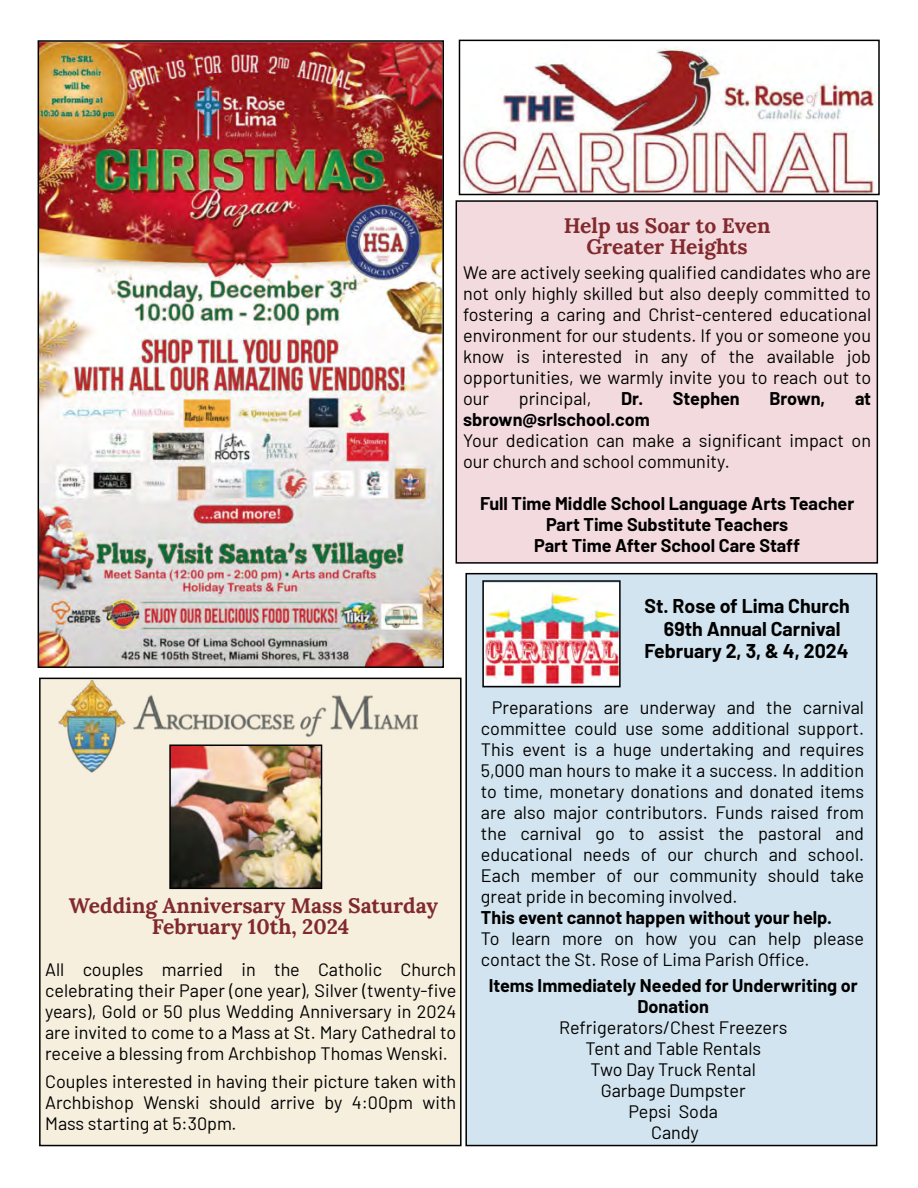
<style>
.page{position:relative;width:918px;height:1188px;background:#fff}
.page>*{position:absolute;margin:0;border:0;box-sizing:border-box;transform-origin:0 0}
.My_Header{font:700 21px/21px "Tfwxyl Lora";color:#812a2d;text-align:center}
.Barlow{font:700 19.5px "Fddmsv Barlow";color:#000}
.Barlow-2{font:18px/21px "Gfhlsf Barlow";color:#000;text-align:justify}
.Barlow-3{font:700 18px/21px "Fddmsv Barlow";color:#000;text-align:center}
.Barlow-4{font:700 18px "Vmvsdw Barlow";color:#000}
.Barlow-5{font:18px "Ypvrdw Barlow";letter-spacing:-.005em;color:#000}
.s1{font-family:"Vmvsdw Barlow"}
</style>
<div class="page">
<div style="left:40px;top:678px;width:421px;height:468px;background:#f6efdd"></div>
<div style="left:39px;top:678px;width:423px;height:468px;border:2px solid #000"></div>
<div style="left:466px;top:574px;width:411px;height:572px;background:#d2e4ef"></div>
<div style="left:465px;top:573px;width:412px;height:573px;border:2px solid #000"></div>
<div style="left:456px;top:201px;width:421px;height:362px;background:#f3dade"></div>
<div style="left:456px;top:200px;width:422px;height:364px;border:2px solid #000"></div>
<img style="left:462px;top:48px;width:413px;height:144px">
<div style="left:459px;top:40px;width:421px;height:155px;border:2px solid #000"></div>
<img style="left:485px;top:584px;width:133px;height:100px">
<div style="left:482px;top:580px;width:139px;height:107px;border:2px solid #000"></div>
<img style="left:41px;top:43px;width:400px;height:622px">
<div style="left:38px;top:40px;width:406px;height:628px;border:2px solid #000"></div>
<img style="left:172px;top:777px;width:147px;height:109px">
<div style="left:169px;top:745px;width:153px;height:144px;border:2px solid #000"></div>
<img style="left:58px;top:680px;width:360px;height:97px">
<p class="My_Header" style="left:564px;top:213px;width:208px">Help us Soar to Even</p>
<p class="My_Header" style="left:587px;top:234px;width:163px">Greater Heights</p>
<p class="Barlow-2" style="left:463px;top:261px;width:410px">We are actively seeking qualified candidates who are not only highly skilled but also deeply committed to fostering a caring and Christ-centered educational environment for our students. If you or someone you know is interested in any of the available job opportunities, we warmly invite you to reach out to our</p>
<p class="Barlow-2" style="left:519px;top:387px;width:74px">principal,</p>
<p class="Barlow-3" style="left:621px;top:387px;width:120px">Dr. Stephen</p>
<p class="Barlow-3" style="left:769px;top:387px;width:57px">Brown,</p>
<p class="Barlow-3" style="left:855px;top:387px;width:18px">at</p>
<p class="Barlow-3" style="left:463px;top:408px;width:188px">sbrown@srlschool.com</p>
<p class="Barlow-2" style="left:463px;top:429px;width:409px">Your dedication can make a significant impact on our church and school community.</p>
<p class="Barlow-3" style="left:480px;top:492px;width:376px">Full Time Middle School Language Arts Teacher</p>
<p class="Barlow-4" style="left:546px;top:512px;width:244px">Part Time Substitute Teachers</p>
<p class="Barlow-3" style="left:534px;top:534px;width:268px">Part Time After School Care Staff</p>
<p class="My_Header" style="left:69px;top:893px;width:371px">Wedding Anniversary Mass Saturday<br>February 10th, 2024</p>
<p class="Barlow-2" style="left:45px;top:957px;width:413px">All couples married in the Catholic Church celebrating their Paper (one year), Silver (twenty-five years), Gold or 50 plus Wedding Anniversary in 2024 are invited to come to a Mass at St. Mary Cathedral to receive a blessing from Archbishop Thomas Wenski.</p>
<p class="Barlow-2" style="left:45px;top:1070px;width:413px">Couples interested in having their picture taken with Archbishop Wenski should arrive by 4:00pm with Mass starting at 5:30pm.</p>
<p class="Barlow" style="left:644px;top:591px;width:207px">St. Rose of Lima Church</p>
<p class="Barlow" style="left:664px;top:614px;width:178px">69th Annual Carnival</p>
<p class="Barlow" style="left:644px;top:637px;width:206px">February 2, 3, &amp; 4, 2024</p>
<p class="Barlow-2" style="left:481px;top:696px;width:385px;text-indent:11px">Preparations are underway and the carnival committee could use some additional support.<br>This event is a huge undertaking and requires 5,000 man hours to make it a success. In addition to time, monetary donations and donated items are also major contributors. Funds raised from the carnival go to assist the pastoral and educational needs of our church and school.<br>Each member of our community should take great pride in becoming involved.</p>
<p class="Barlow-3" style="left:481px;top:906px;width:353px">This event cannot happen without your help.</p>
<p class="Barlow-2" style="left:481px;top:927px;width:385px">To learn more on how you can help please contact the St. Rose of Lima Parish Office.</p>
<p class="Barlow-3" style="left:489px;top:974px;width:371px">Items Immediately Needed for Underwriting or<br><span class="s1">Donation</span></p>
<p class="Barlow-2" style="left:559px;top:1016px;width:230px">Refrigerators/Chest Freezers</p>
<p class="Barlow-2" style="left:585px;top:1037px;width:177px">Tent and Table Rentals</p>
<p class="Barlow-2" style="left:591px;top:1058px;width:167px">Two Day Truck Rental</p>
<p class="Barlow-2" style="left:601px;top:1079px;width:146px">Garbage Dumpster</p>
<p class="Barlow-2" style="left:628px;top:1100px;width:91px">Pepsi Soda</p>
<p class="Barlow-5" style="left:651px;top:1120px;width:49px">Candy</p>
</div>
